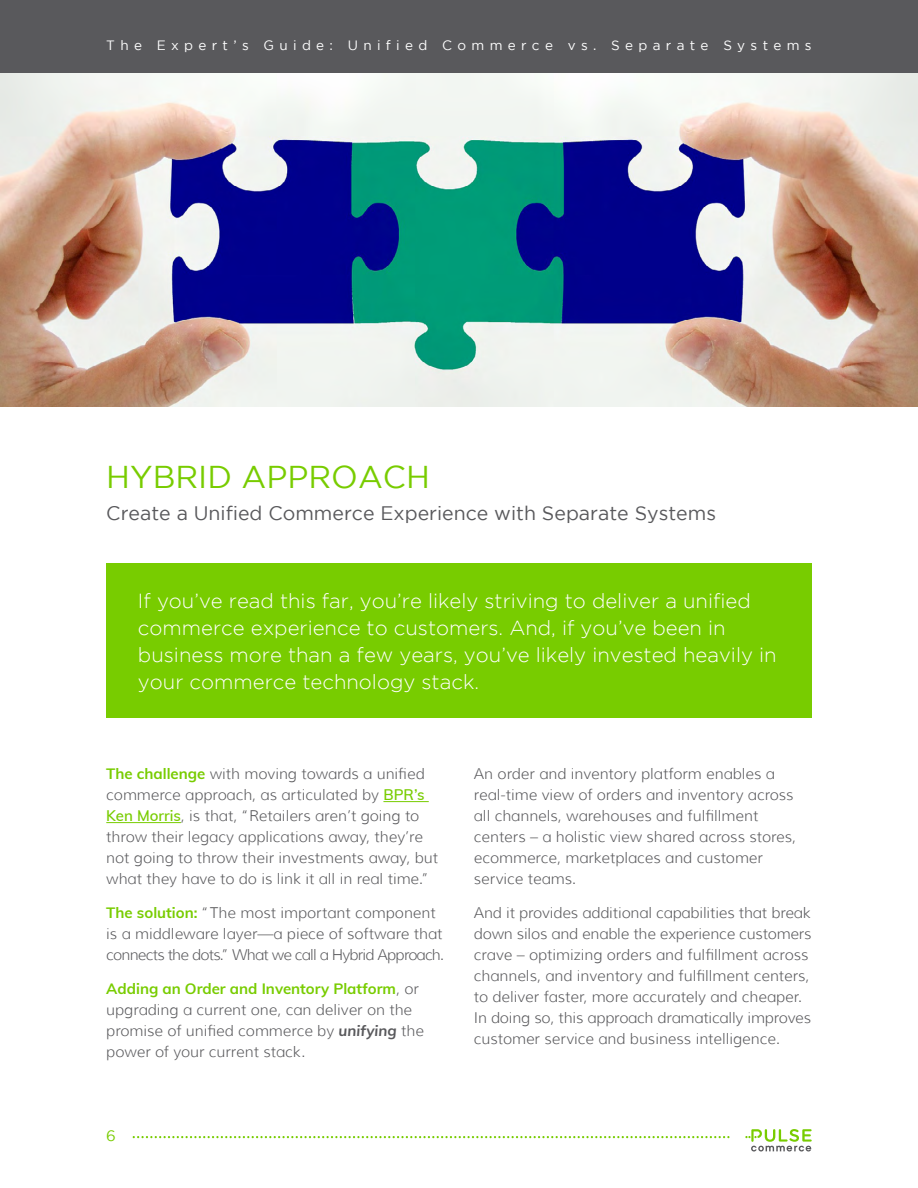
<style>
.page{position:relative;width:918px;height:1188px;background:#fff}
.page>*{position:absolute;margin:0;border:0;box-sizing:border-box;transform-origin:0 0}
.t1{font:31.5px "Gotham";color:#78cc00}
.Call_out_box{font:300 20.4px/27px "Gotham";color:#fff}
.t2{font:19.5px "Gotham";color:#59595c}
.Body{font:300 15px/21px "Muli";color:#59595c}
.Body-2{font:15px "Gotham";color:#78cc00}
.t3{font:13.5px "Gotham";letter-spacing:.395em;color:#fff}
.s1{font-weight:700;color:#78cc00}
.s2{font-weight:600;color:#78cc00}
.s3{font-weight:700;font-style:italic}
</style>
<div class="page">
<img style="left:0;top:72px;width:918px;height:334px">
<div style="left:106px;top:563px;width:706px;height:155px;background:#78cc00"></div>
<div style="left:0;top:0;width:918px;height:72px;background:#59595c"></div>
<svg style="left:745px;top:1129px;width:67px;height:23px"></svg>
<svg style="left:133px;top:1136px;width:597px;height:2px"></svg>
<hr style="left:383px;top:801px;width:46px;height:1px;background:#78cc00">
<hr style="left:106px;top:822px;width:75px;height:1px;background:#78cc00">
<p class="t3" style="left:106px;top:38px;width:707px">The Expert’s Guide: Unified Commerce vs. Separate Systems</p>
<h2 class="t1" style="left:106px;top:459px;width:325px">HYBRID APPROACH</h2>
<h3 class="t2" style="left:106px;top:502px;width:611px">Create a Unified Commerce Experience with Separate Systems</h3>
<p class="Call_out_box" style="left:138px;top:587px;width:640px">If you’ve read this far, you’re likely striving to deliver a unified commerce experience to customers. And, if you’ve been in business more than a few years, you’ve likely invested heavily in your commerce technology stack.</p>
<p class="Body" style="left:106px;top:764px;width:333px"><span class="s1">The challenge</span> with moving towards a unified commerce approach, as articulated by <span class="s2">BPR’s Ken Morris</span>, is that, “Retailers aren’t going to throw their legacy applications away, they’re not going to throw their investments away, but what they have to do is link it all in real time.”</p>
<p class="Body" style="left:106px;top:902px;width:339px"><span class="s1">The solution:</span> “The most important component is a middleware layer—a piece of software that connects the dots.” What we call a Hybrid Approach.</p>
<p class="Body" style="left:106px;top:978px;width:319px"><span class="s1">Adding an Order and Inventory Platform</span>, or upgrading a current one, can deliver on the promise of unified commerce by <span class="s3">unifying</span> the power of your current stack.</p>
<p class="Body-2" style="left:106px;top:1127px;width:11px">6</p>
<p class="Body" style="left:474px;top:763px;width:324px">An order and inventory platform enables a real-time view of orders and inventory across all channels, warehouses and fulfillment centers – a holistic view shared across stores, ecommerce, marketplaces and customer service teams.</p>
<p class="Body" style="left:474px;top:902px;width:339px">And it provides additional capabilities that break down silos and enable the experience customers crave – optimizing orders and fulfillment across channels, and inventory and fulfillment centers, to deliver faster, more accurately and cheaper.<br>In doing so, this approach dramatically improves customer service and business intelligence.</p>
</div>
